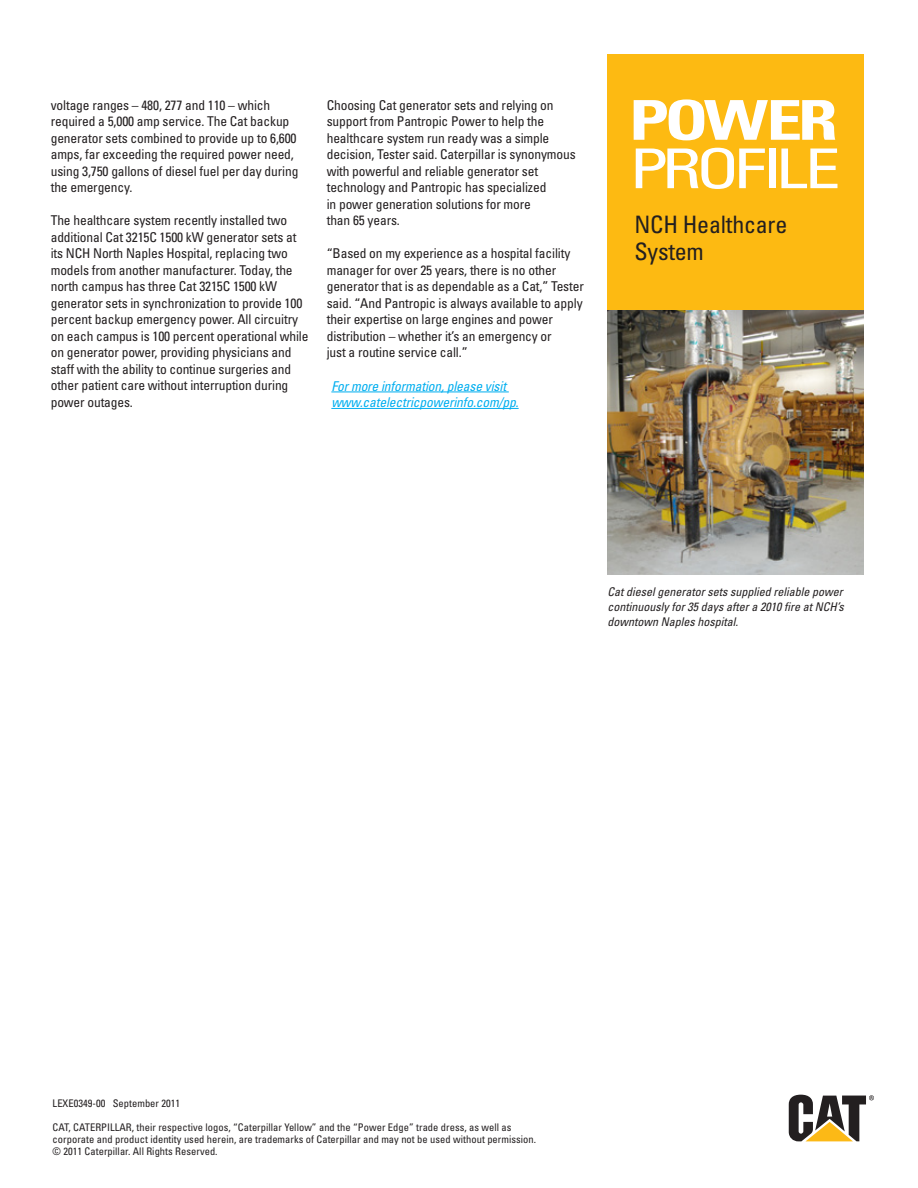
<style>
.page{position:relative;width:918px;height:1188px;background:#fff}
.page>*{position:absolute;margin:0;border:0;box-sizing:border-box;transform-origin:0 0}
.t1{font:condensed 54.9px "Univers LT Std";letter-spacing:-.08em;color:#fff;scale:1.3 1}
.t2{font:700 condensed 54.9px "Univers LT Std";letter-spacing:-.06em;color:#fff;scale:1.3 1}
.t3{font:condensed 24px/27px "Univers LT Std";letter-spacing:-.01em;color:#231f20}
.t4{font:condensed 13.5px/16.5px "Univers LT Std";letter-spacing:-.01em;color:#231f20}
.t5{font:italic condensed 13.5px/16.5px "Univers LT Std";letter-spacing:-.01em;color:#00aeef}
.t6{font:italic condensed 12px/15px "Univers LT Std";color:#231f20;text-align:justify}
.t7{font:condensed 10.5px/12px "Univers LT Std";letter-spacing:.005em;color:#231f20}
</style>
<div class="page">
<div style="left:608px;top:54px;width:256px;height:256px;background:#fdba12"></div>
<img style="left:608px;top:310px;width:256px;height:265px">
<hr style="left:331px;top:392px;width:178px;height:1px;background:#00aeef">
<hr style="left:331px;top:408px;width:188px;height:1px;background:#00aeef">
<svg style="left:789px;top:1095px;width:85px;height:46px"></svg>
<p class="t4" style="left:51px;top:97px;width:249px">voltage ranges – 480, 277 and 110 – which required a 5,000 amp service. The Cat backup generator sets combined to provide up to 6,600 amps, far exceeding the required power need, using 3,750 gallons of diesel fuel per day during the emergency.</p>
<p class="t4" style="left:51px;top:212px;width:259px">The healthcare system recently installed two additional Cat 3215C 1500 kW generator sets at its NCH North Naples Hospital, replacing two models from another manufacturer. Today, the north campus has three Cat 3215C 1500 kW generator sets in synchronization to provide 100 percent backup emergency power. All circuitry on each campus is 100 percent operational while on generator power, providing physicians and staff with the ability to continue surgeries and other patient care without interruption during power outages.</p>
<p class="t4" style="left:327px;top:97px;width:250px">Choosing Cat generator sets and relying on support from Pantropic Power to help the healthcare system run ready was a simple decision, Tester said. Caterpillar is synonymous with powerful and reliable generator set technology and Pantropic has specialized<br>in power generation solutions for more<br>than 65 years.</p>
<p class="t4" style="left:327px;top:245px;width:259px">“Based on my experience as a hospital facility manager for over 25 years, there is no other generator that is as dependable as a Cat,” Tester said. “And Pantropic is always available to apply their expertise on large engines and power distribution – whether it’s an emergency or<br>just a routine service call.”</p>
<p class="t5" style="left:331px;top:377px;width:189px">For more information, please visit www.catelectricpowerinfo.com/pp.</p>
<h1 class="t2" style="left:629px;top:87px;width:162px">POWER</h1>
<h1 class="t1" style="left:629px;top:134px;width:164px">PROFILE</h1>
<h2 class="t3" style="left:634px;top:211px;width:154px">NCH Healthcare<br>System</h2>
<p class="t6" style="left:608px;top:584px;width:238px">Cat diesel generator sets supplied reliable power continuously for 35 days after a 2010 fire at NCH’s downtown Naples hospital.</p>
<p class="t7" style="left:53px;top:1097px;width:129px">LEXE0349-00 September 2011</p>
<p class="t7" style="left:53px;top:1121px;width:485px">CAT, CATERPILLAR, their respective logos, “Caterpillar Yellow” and the “Power Edge” trade dress, as well as corporate and product identity used herein, are trademarks of Caterpillar and may not be used without permission. © 2011 Caterpillar. All Rights Reserved.</p>
</div>
